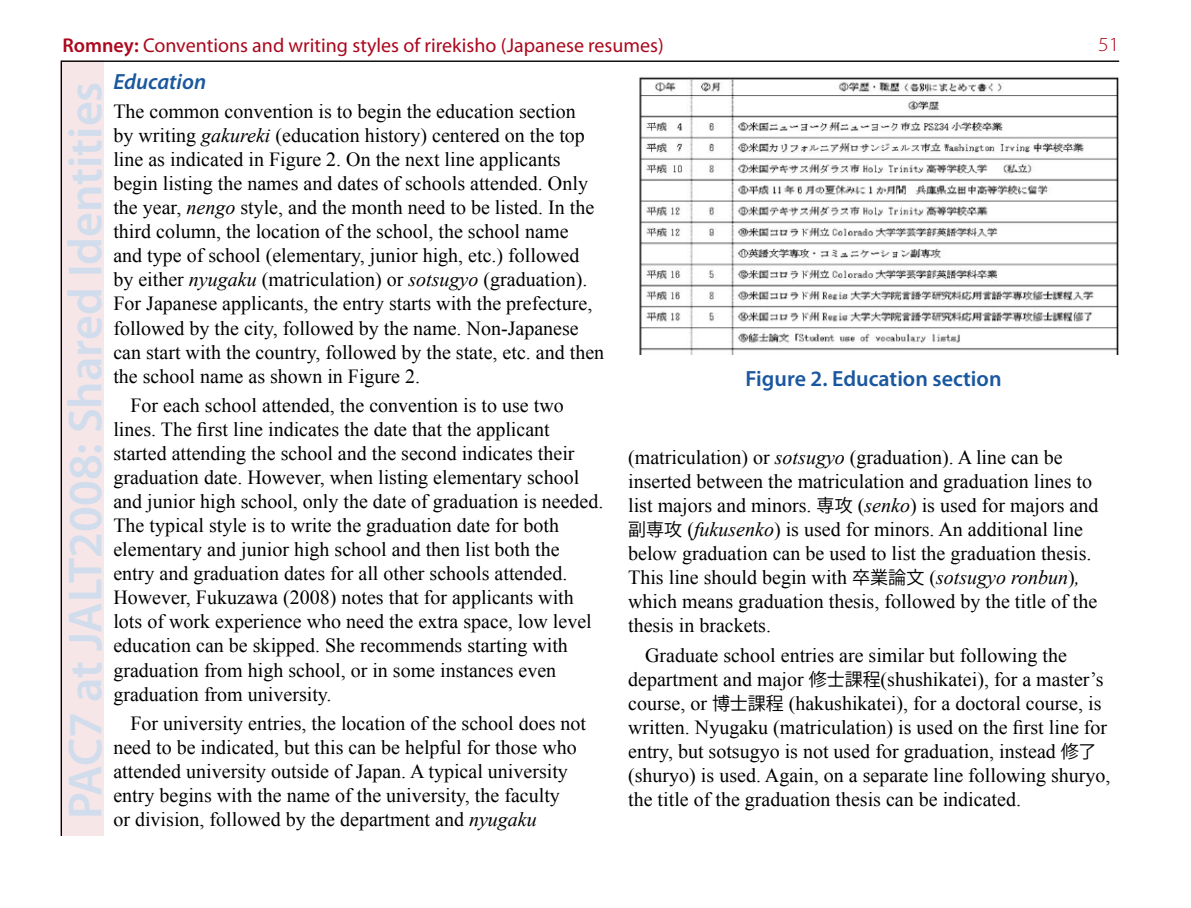
<style>
.page{position:relative;width:1191px;height:908px;background:#fff}
.page>*{position:absolute;margin:0;border:0;box-sizing:border-box;transform-origin:0 0}
.t1{font:600 48px "Myriad Pro";color:#d1ddec}
.t2{font:600 22px "Myriad Pro";color:#19579f}
.t3{font:italic 600 22px "Myriad Pro";color:#19579f}
.t4{font:20px/24px "Times New Roman";color:#000}
.t5{font:20px "Myriad Pro";color:#ab081d}
.t6{font:300 20px "Myriad Pro";color:#ab081d;scale:1.1 1}
.s1{font-weight:600}
.s2{font-style:italic}
.s3{font-family:"Koz Go Std";font-size:18px}
</style>
<div class="page">
<div style="left:60px;top:61px;width:44px;height:774px;background:#f6e6e8"></div>
<hr style="left:61px;top:61px;width:1px;height:774px;background:#000">
<hr style="left:61px;top:61px;width:1058px;height:1px;background:#000">
<img style="left:639px;top:77px;width:480px;height:277px">
<p class="t5" style="left:62px;top:33px;width:603px"><span class="s1">Romney:</span> Conventions and writing styles of rirekisho (Japanese resumes)</p>
<p class="t6" style="left:1098px;top:32px;width:21px">51</p>
<h1 class="t1" style="left:55px;top:818px;width:738px;rotate:-90deg">PAC7 at JALT2008: Shared Identities</h1>
<p class="t3" style="left:113px;top:67px;width:94px">Education</p>
<p class="t4" style="left:113px;top:99px;width:492px">The common convention is to begin the education section<br>by writing <span class="s2">gakureki</span> (education history) centered on the top line as indicated in Figure 2. On the next line applicants begin listing the names and dates of schools attended. Only the year, <span class="s2">nengo</span> style, and the month need to be listed. In the third column, the location of the school, the school name<br>and type of school (elementary, junior high, etc.) followed by either <span class="s2">nyugaku</span> (matriculation) or <span class="s2">sotsugyo</span> (graduation).<br>For Japanese applicants, the entry starts with the prefecture, followed by the city, followed by the name. Non-Japanese can start with the country, followed by the state, etc. and then the school name as shown in Figure 2.</p>
<p class="t4" style="left:113px;top:393px;width:491px;text-indent:17px">For each school attended, the convention is to use two lines. The first line indicates the date that the applicant started attending the school and the second indicates their graduation date. However, when listing elementary school and junior high school, only the date of graduation is needed.<br>The typical style is to write the graduation date for both elementary and junior high school and then list both the entry and graduation dates for all other schools attended.<br>However, Fukuzawa (2008) notes that for applicants with lots of work experience who need the extra space, low level education can be skipped. She recommends starting with graduation from high school, or in some instances even graduation from university.</p>
<p class="t4" style="left:113px;top:711px;width:474px;text-indent:17px">For university entries, the location of the school does not need to be indicated, but this can be helpful for those who attended university outside of Japan. A typical university entry begins with the name of the university, the faculty<br>or division, followed by the department and <span class="s2">nyugaku</span></p>
<p class="t2" style="left:745px;top:364px;width:257px">Figure 2. Education section</p>
<p class="t4" style="left:628px;top:445px;width:472px">(matriculation) or <span class="s2">sotsugyo</span> (graduation). A line can be inserted between the matriculation and graduation lines to list majors and minors. <span class="s3">専攻</span> (<span class="s2">senko</span>) is used for majors and<span class="s3">副専攻</span> (<span class="s2">fukusenko</span>) is used for minors. An additional line below graduation can be used to list the graduation thesis.<br>This line should begin with <span class="s3">卒業論文</span> (<span class="s2">sotsugyo ronbun</span>)<span class="s2">, </span>which means graduation thesis, followed by the title of the thesis in brackets.</p>
<p class="t4" style="left:628px;top:642px;width:484px;text-indent:17px">Graduate school entries are similar but following the department and major <span class="s3">修士課程</span>(shushikatei), for a master’s course, or <span class="s3">博士課程</span> (hakushikatei), for a doctoral course, is written. Nyugaku (matriculation) is used on the first line for entry, but sotsugyo is not used for graduation, instead <span class="s3">修了</span>(shuryo) is used. Again, on a separate line following shuryo, the title of the graduation thesis can be indicated.</p>
</div>
